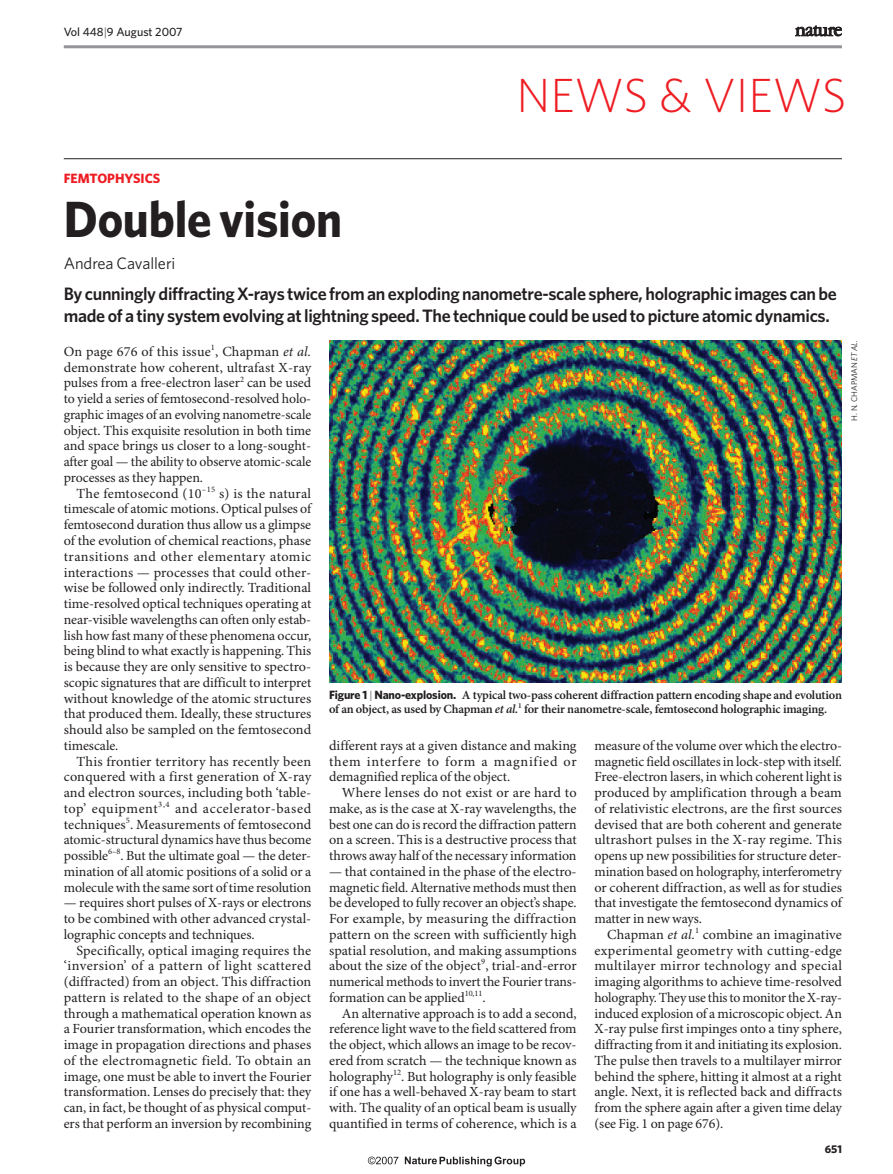
<style>
.page{position:relative;width:893px;height:1174px;background:#fff}
.page>*{position:absolute;margin:0;border:0;box-sizing:border-box;transform-origin:0 0}
.t1{font:700 51px "Whitney";letter-spacing:-.005em;color:#231f20;scale:.95 1}
.t2{font:300 48px "Whitney";color:#ee1d23}
.t3{font:600 18px/22.5px "Whitney";letter-spacing:-.02em;color:#231f20}
.t4{font:16.5px "Whitney";letter-spacing:-.005em;color:#231f20}
.t5{font:13.95px/15.8px "Minion Pro";letter-spacing:-.005em;color:#231f20;text-align:justify}
.t6{font:700 13.5px "Whitney";color:#ee1d23}
.t7{font:600 12.45px/14.2px "Minion Pro";letter-spacing:-.015em;color:#231f20}
.t8{font:500 12px "Whitney";color:#231f20}
.t9{font:700 11.25px "Whitney";color:#231f20}
.t10{font:8.25px "Whitney";color:#231f20}
.s1{font-weight:300}
.s2{font-style:italic}
.s3{font-family:"Whitney";font-weight:700;font-size:12px}
.s4{font-family:"Whitney";font-weight:300;font-size:11.25px}
</style>
<div class="page">
<img style="left:329px;top:340px;width:513px;height:343px">
<hr style="left:64px;top:45px;width:778px;height:3px;background:#939598">
<hr style="left:64px;top:158px;width:778px;height:1px;background:#231f20">
<svg style="left:795px;top:26px;width:47px;height:10px"></svg>
<svg style="left:405px;top:1156px;width:120px;height:10px"></svg>
<svg style="left:368px;top:1156px;width:30px;height:8px"></svg>
<p class="t8" style="left:64px;top:27px;width:120px">Vol 448<span class="s1">|</span>9 August 2007</p>
<h2 class="t2" style="left:516px;top:78px;width:331px">NEWS &amp; VIEWS</h2>
<p class="t6" style="left:64px;top:173px;width:98px">FEMTOPHYSICS</p>
<h1 class="t1" style="left:64px;top:200px;width:294px">Double vision</h1>
<p class="t4" style="left:64px;top:257px;width:113px">Andrea Cavalleri</p>
<p class="t3" style="left:64px;top:284px;width:775px">By cunningly diffracting X-rays twice from an exploding nanometre-scale sphere, holographic images can be made of a tiny system evolving at lightning speed. The technique could be used to picture atomic dynamics.</p>
<p class="t5" style="left:64px;top:345px;width:249px">On page 676 of this issue<sup>1</sup>, Chapman <span class="s2">et al. </span>demonstrate how coherent, ultrafast X-ray pulses from a free-electron laser<sup>2</sup> can be used to yield a series of femtosecond-resolved holo&shy;graphic images of an evolving nanometre-scale object. This exquisite resolution in both time and space brings us closer to a long-sought&shy;after goal — the ability to observe atomic-scale processes as they happen.</p>
<p class="t5" style="left:64px;top:486px;width:249px;text-indent:13px">The femtosecond (10<sup>–15</sup> s) is the natural timescale of atomic motions. Optical pulses of femtosecond duration thus allow us a glimpse of the evolution of chemical reactions, phase transitions and other elementary atomic interactions — processes that could other&shy;wise be followed only indirectly. Traditional time-resolved optical techniques operating at near-visible wavelengths can often only estab&shy;lish how fast many of these phenomena occur, being blind to what exactly is happening. This is because they are only sensitive to spectro&shy;scopic signatures that are difficult to interpret without knowledge of the atomic structures that produced them. Ideally, these structures should also be sampled on the femtosecond timescale.</p>
<p class="t5" style="left:64px;top:754px;width:249px;text-indent:13px">This frontier territory has recently been conquered with a first generation of X-ray and electron sources, including both ‘table&shy;top’ equipment<sup>3,4</sup> and accelerator-based techniques<sup>5</sup>. Measurements of femtosecond atomic-structural dynamics have thus become possible<sup>6–8</sup>. But the ultimate goal — the deter&shy;mination of all atomic positions of a solid or a molecule with the same sort of time resolution</p>
<p class="t5" style="left:64px;top:896px;width:249px">— requires short pulses of X-rays or electrons to be combined with other advanced crystal&shy;lographic concepts and techniques.</p>
<p class="t5" style="left:64px;top:943px;width:249px;text-indent:13px">Specifically, optical imaging requires the ‘inversion’ of a pattern of light scattered (diffracted) from an object. This diffraction pattern is related to the shape of an object through a mathematical operation known as a Fourier transformation, which encodes the image in propagation directions and phases of the electromagnetic field. To obtain an image, one must be able to invert the Fourier trans formation. Lenses do precisely that: they can, in fact, be thought of as physical comput&shy;ers that perform an inversion by recombining</p>
<p class="t7" style="left:329px;top:689px;width:514px"><span class="s3">Figure 1</span> <span class="s4">|</span> <span class="s3">Nano-explosion.</span> A typical two-pass coherent diffraction pattern encoding shape and evolution of an object, as used by Chapman <span class="s2">et al.</span><sup>1</sup> for their nanometre-scale, femtosecond holographic imaging.</p>
<p class="t5" style="left:329px;top:738px;width:249px">different rays at a given distance and making them interfere to form a magnified or demagnified replica of the object.</p>
<p class="t5" style="left:329px;top:786px;width:249px;text-indent:13px">Where lenses do not exist or are hard to make, as is the case at X-ray wavelengths, the best one can do is record the diffraction pattern on a screen. This is a destructive process that throws away half of the necessary information</p>
<p class="t5" style="left:329px;top:864px;width:249px">— that contained in the phase of the electro&shy;magnetic field. Alternative methods must then be developed to fully recover an object’s shape.<br>For example, by measuring the diffraction pattern on the screen with sufficiently high spatial resolution, and making assumptions about the size of the object<sup>9</sup>, trial-and-error numerical methods to invert the Fourier trans&shy;formation can be applied<sup>10,11</sup>.</p>
<p class="t5" style="left:329px;top:1006px;width:249px;text-indent:13px">An alternative approach is to add a second, reference light wave to the field scattered from the object, which allows an image to be recov&shy;ered from scratch — the technique known as holography<sup>12</sup>. But holography is only feasible if one has a well-behaved X-ray beam to start with. The quality of an optical beam is usually quantified in terms of coherence, which is a</p>
<p class="t5" style="left:594px;top:738px;width:249px">measure of the volume over which the electro&shy;magnetic field oscillates in lock-step with itself.<br>Free-electron lasers, in which coherent light is produced by amplification through a beam of relativistic electrons, are the first sources devised that are both coherent and generate ultrashort pulses in the X-ray regime. This opens up new possibilities for structure deter&shy;mination based on holography, interferometry or coherent diffraction, as well as for studies that investigate the femtosecond dynamics of matter in new ways.</p>
<p class="t5" style="left:594px;top:927px;width:249px;text-indent:13px">Chapman <span class="s2">et al.</span><sup>1</sup> combine an imaginative experimental geometry with cutting-edge multilayer mirror technology and special imaging algorithms to achieve time-resolved holography. They use this to monitor the X-ray&shy;induced explosion of a microscopic object. An X-ray pulse first impinges onto a tiny sphere, diffracting from it and initiating its explosion.<br>The pulse then travels to a multilayer mirror behind the sphere, hitting it almost at a right angle. Next, it is reflected back and diffracts from the sphere again after a given time delay (see Fig. 1 on page 676).</p>
<p class="t9" style="left:825px;top:1144px;width:19px">651</p>
<p class="t10" style="left:851px;top:420px;width:82px;rotate:-90deg">H. N. CHAPMAN <span class="s2">ET AL.</span></p>
</div>
